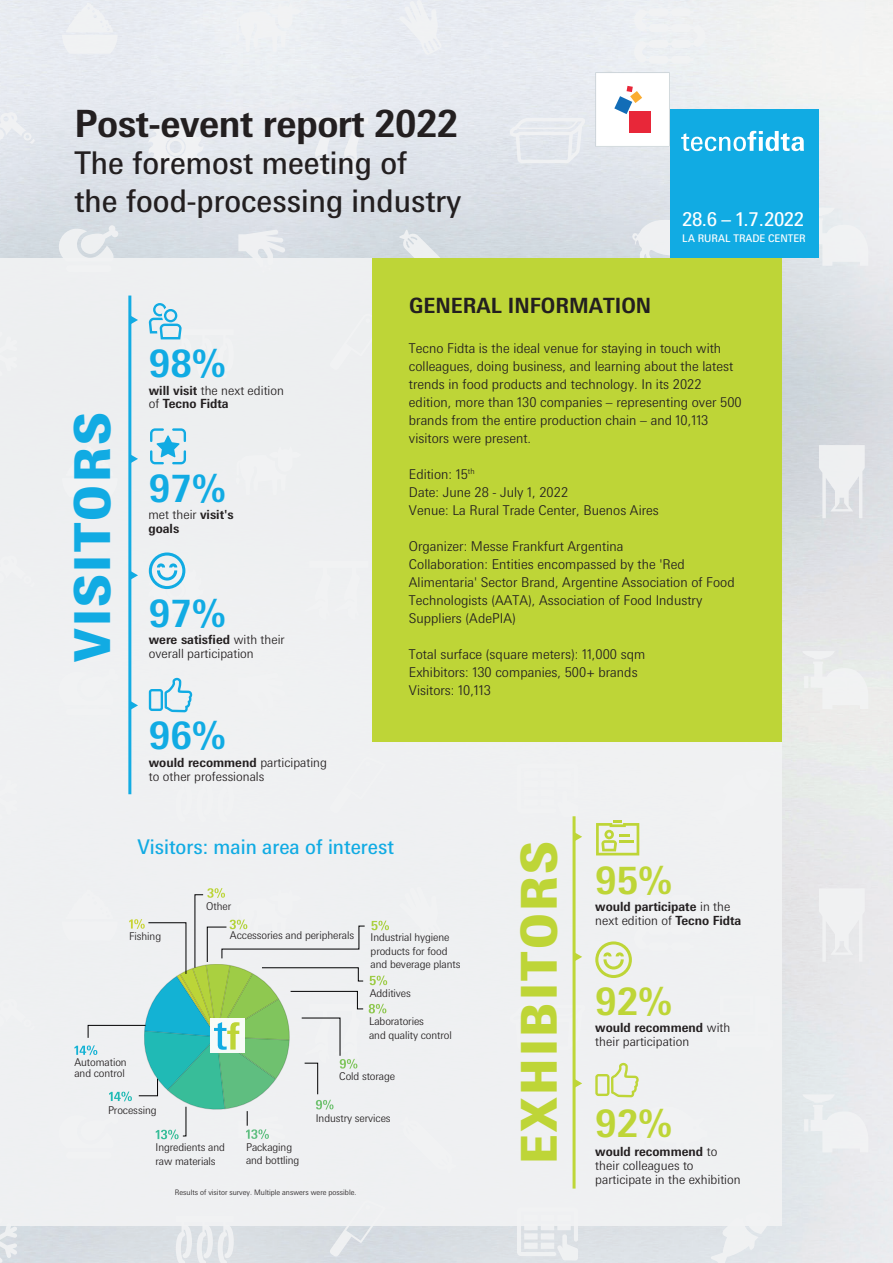
<style>
.page{position:relative;width:893px;height:1263px;background:#fff}
.page>*{position:absolute;margin:0;border:0;box-sizing:border-box;transform-origin:0 0}
.t1{font:900 49.5px "Messe Univers";letter-spacing:.05em;color:#bed537}
.t2{font:900 49.5px "Messe Univers";letter-spacing:.05em;color:#11abe3}
.t3{font:700 37.95px "Messe Univers";color:#11abe3}
.t4{font:700 37.95px "Messe Univers";color:#bed537}
.t5{font:700 37.5px "Messe Univers";letter-spacing:-.015em;color:#231f20}
.t6{font:31.35px/37.5px "Messe Univers";color:#231f20}
.t7{font:700 21px "Messe Univers";color:#231f20}
.t8{font:20.25px "Messe Univers";color:#11abe3}
.t9{font:19.05px "Messe Univers";letter-spacing:-.02em;color:#fff}
.t10{font:300 13.5px/18px "Messe Univers";color:#231f20}
.t11{font:300 12.6px/14px "Messe Univers";color:#231f20}
.t12{font:700 12.6px/14px "Messe Univers";color:#231f20}
.t13{font:300 10.8px/13.4px "Messe Univers";letter-spacing:-.01em;color:#231f20}
.t14{font:10.5px "Messe Univers";color:#fff}
.t15{font:300 7.5px "Messe Univers";color:#231f20}
.s1{font-weight:300}
.s2{font-weight:700}
</style>
<div class="page">
<img style="left:0;top:0;width:893px;height:1263px">
<div style="left:0;top:258px;width:781px;height:968px;background:#f2f3f4"></div>
<div style="left:398px;top:0;width:44px;height:55px;background:#eaedf3"></div>
<svg style="left:0;top:112px;width:35px;height:58px"></svg>
<svg style="left:57px;top:225px;width:62px;height:33px;background:#e1e6e9"></svg>
<svg style="left:238px;top:229px;width:47px;height:29px"></svg>
<svg style="left:62px;top:3px;width:56px;height:51px"></svg>
<svg style="left:399px;top:230px;width:57px;height:28px;background:#dae0e4"></svg>
<div style="left:235px;top:3px;width:66px;height:49px;background:#eef1f3"></div>
<svg style="left:305px;top:117px;width:63px;height:60px"></svg>
<svg style="left:148px;top:119px;width:56px;height:56px"></svg>
<svg style="left:330px;top:1226px;width:56px;height:30px;background:#d9dee3"></svg>
<svg style="left:176px;top:1226px;width:58px;height:37px"></svg>
<svg style="left:0;top:1226px;width:17px;height:37px"></svg>
<svg style="left:510px;top:118px;width:76px;height:45px"></svg>
<svg style="left:631px;top:219px;width:39px;height:39px"></svg>
<div style="left:634px;top:8px;width:71px;height:56px;background:#eef1f3"></div>
<svg style="left:802px;top:208px;width:66px;height:58px"></svg>
<div style="left:819px;top:2px;width:46px;height:73px;background:#f2f3f3"></div>
<svg style="left:802px;top:651px;width:66px;height:58px"></svg>
<svg style="left:819px;top:445px;width:46px;height:73px"></svg>
<svg style="left:572px;top:1005px;width:1px;height:45px"></svg>
<svg style="left:711px;top:1226px;width:61px;height:37px"></svg>
<svg style="left:802px;top:1094px;width:66px;height:58px"></svg>
<svg style="left:517px;top:1226px;width:61px;height:34px"></svg>
<svg style="left:819px;top:888px;width:46px;height:74px"></svg>
<div style="left:372px;top:258px;width:409px;height:484px;background:#bed537"></div>
<svg style="left:74px;top:888px;width:315px;height:252px"></svg>
<svg style="left:595px;top:72px;width:75px;height:75px"></svg>
<div style="left:670px;top:109px;width:149px;height:149px;background:#11abe3"></div>
<svg style="left:681px;top:130px;width:123px;height:22px"></svg>
<hr style="left:128px;top:296px;width:3px;height:498px;background:#13ace3">
<svg style="left:131px;top:571px;width:7px;height:9px"></svg>
<svg style="left:131px;top:701px;width:7px;height:9px"></svg>
<svg style="left:131px;top:454px;width:7px;height:9px"></svg>
<svg style="left:131px;top:315px;width:7px;height:10px"></svg>
<svg style="left:150px;top:428px;width:36px;height:36px"></svg>
<svg style="left:148px;top:552px;width:38px;height:38px"></svg>
<svg style="left:149px;top:678px;width:43px;height:34px"></svg>
<svg style="left:149px;top:303px;width:33px;height:37px"></svg>
<hr style="left:573px;top:816px;width:3px;height:372px;background:#bed638">
<svg style="left:575px;top:832px;width:7px;height:9px"></svg>
<svg style="left:575px;top:952px;width:7px;height:9px"></svg>
<svg style="left:575px;top:1079px;width:7px;height:9px"></svg>
<svg style="left:595px;top:941px;width:37px;height:37px"></svg>
<svg style="left:595px;top:1063px;width:44px;height:34px"></svg>
<svg style="left:596px;top:820px;width:43px;height:35px"></svg>
<h3 class="t5" style="left:74px;top:101px;width:385px">Post-event report 2022</h3>
<h3 class="t6" style="left:74px;top:144px;width:389px">The foremost meeting of<br>the food-processing industry</h3>
<h3 class="t7" style="left:409px;top:293px;width:244px">GENERAL INFORMATION</h3>
<h3 class="t9" style="left:682px;top:208px;width:124px">28.6 – 1.7.2022</h3>
<p class="t14" style="left:682px;top:232px;width:125px">LA RURAL TRADE CENTER</p>
<h1 class="t2" style="left:62px;top:662px;width:252px;rotate:-90deg">VISITORS</h1>
<h2 class="t3" style="left:149px;top:341px;width:78px">98%</h2>
<p class="t12" style="left:149px;top:383px;width:137px">will visit <span class="s1">the next edition of</span> Tecno Fidta</p>
<h2 class="t3" style="left:149px;top:465px;width:78px">97%</h2>
<p class="t12" style="left:148px;top:507px;width:87px"><span class="s1">met their</span> visit's goals</p>
<h2 class="t3" style="left:149px;top:591px;width:78px">97%</h2>
<p class="t11" style="left:149px;top:633px;width:137px"><span class="s2">were satisfied</span> with their overall participation</p>
<h2 class="t3" style="left:149px;top:713px;width:78px">96%</h2>
<p class="t11" style="left:149px;top:755px;width:180px"><span class="s2">would recommend</span> participating to other professionals</p>
<p class="t10" style="left:409px;top:339px;width:334px">Tecno Fidta is the ideal venue for staying in touch with colleagues, doing business, and learning about the latest trends in food products and technology. In its 2022 edition, more than 130 companies – representing over 500 brands from the entire production chain – and 10,113 visitors were present.</p>
<p class="t10" style="left:409px;top:465px;width:251px">Edition: 15<sup>th<br></sup>Date: June 28 - July 1, 2022<br>Venue: La Rural Trade Center, Buenos Aires</p>
<p class="t10" style="left:409px;top:537px;width:327px">Organizer: Messe Frankfurt Argentina<br>Collaboration: Entities encompassed by the 'Red Alimentaria' Sector Brand, Argentine Association of Food Technologists (AATA), Association of Food Industry Suppliers (AdePIA)</p>
<p class="t10" style="left:409px;top:645px;width:238px">Total surface (square meters): 11,000 sqm<br>Exhibitors: 130 companies, 500+ brands<br>Visitors: 10,113</p>
<h3 class="t8" style="left:137px;top:835px;width:258px">Visitors: main area of interest</h3>
<p class="t13" style="left:129px;top:930px;width:34px">Fishing</p>
<p class="t13" style="left:74px;top:1057px;width:54px;line-height:10.5px">Automation and control</p>
<p class="t13" style="left:108px;top:1104px;width:50px">Processing</p>
<p class="t13" style="left:206px;top:899px;width:26px">Other</p>
<p class="t13" style="left:230px;top:928px;width:126px">Accessories and peripherals</p>
<p class="t13" style="left:371px;top:931px;width:91px">Industrial hygiene products for food and beverage plants</p>
<p class="t13" style="left:370px;top:987px;width:43px">Additives</p>
<p class="t13" style="left:369px;top:1015px;width:84px">Laboratories<br>and quality control</p>
<p class="t13" style="left:339px;top:1070px;width:58px">Cold storage</p>
<p class="t13" style="left:316px;top:1111px;width:76px">Industry services</p>
<p class="t13" style="left:156px;top:1141px;width:71px">Ingredients and raw materials</p>
<p class="t13" style="left:246px;top:1140px;width:55px">Packaging and bottling</p>
<p class="t15" style="left:175px;top:1188px;width:183px">Results of visitor survey. Multiple answers were possible.</p>
<h1 class="t1" style="left:508px;top:1164px;width:324px;rotate:-90deg">EXHIBITORS</h1>
<h2 class="t4" style="left:595px;top:857px;width:78px">95%</h2>
<p class="t12" style="left:595px;top:899px;width:147px">would participate <span class="s1">in the next edition of</span> Tecno Fidta</p>
<h2 class="t4" style="left:595px;top:979px;width:78px">92%</h2>
<p class="t11" style="left:595px;top:1021px;width:137px"><span class="s2">would recommend</span> with their participation</p>
<h2 class="t4" style="left:595px;top:1101px;width:78px">92%</h2>
<p class="t11" style="left:595px;top:1144px;width:147px"><span class="s2">would recommend</span> to their colleagues to participate in the exhibition</p>
</div>
